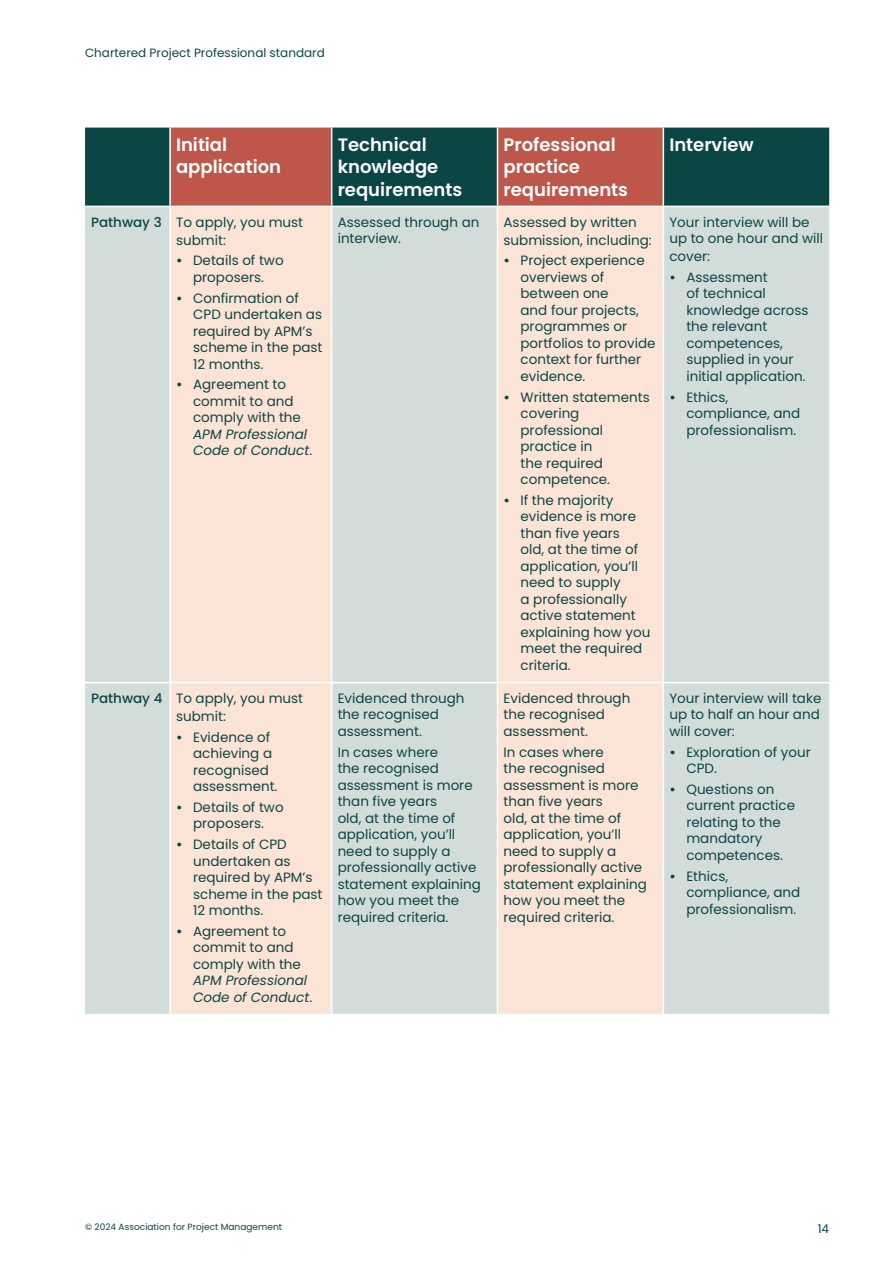
<style>
.page{position:relative;width:893px;height:1263px;background:#fff}
.page>*{position:absolute;margin:0;border:0;box-sizing:border-box;transform-origin:0 0}
.Ahead{font:600 18px/22.5px "Poppins";color:#fff}
.Bullet_point{font:13.5px/16.5px "Poppins";color:#0a4644}
.Body_copy{font:13.5px/16.5px "Poppins";color:#0a4644}
.Body_copy-2{font:500 13.5px "Poppins";color:#0a4644}
.t1{font:12px "Poppins";color:#0a4644}
.t2{font:9px "Poppins";color:#0a4644}
.s1{font-weight:600}
.s2{font-style:italic}
</style>
<div class="page">
<div style="left:85px;top:128px;width:744px;height:78px;background:#0a4644"></div>
<svg style="left:171px;top:128px;width:492px;height:78px;background:#825249"></svg>
<div style="left:85px;top:207px;width:744px;height:807px;background:#d2ddda"></div>
<svg style="left:171px;top:207px;width:492px;height:807px;background:#eae1d7"></svg>
<hr style="left:169px;top:128px;width:2px;height:78px;background:#fff">
<hr style="left:331px;top:128px;width:1px;height:78px;background:#fff">
<hr style="left:497px;top:128px;width:1px;height:78px;background:#fff">
<hr style="left:663px;top:128px;width:1px;height:78px;background:#fff">
<hr style="left:169px;top:207px;width:2px;height:475px;background:#fff">
<hr style="left:331px;top:207px;width:1px;height:475px;background:#fff">
<hr style="left:497px;top:207px;width:1px;height:475px;background:#fff">
<hr style="left:663px;top:207px;width:1px;height:475px;background:#fff">
<hr style="left:85px;top:682px;width:85px;height:1px;background:#fff">
<hr style="left:170px;top:682px;width:162px;height:1px;background:#fff">
<hr style="left:169px;top:683px;width:2px;height:331px;background:#fff">
<hr style="left:332px;top:682px;width:165px;height:1px;background:#fff">
<hr style="left:331px;top:683px;width:1px;height:331px;background:#fff">
<hr style="left:497px;top:682px;width:166px;height:1px;background:#fff">
<hr style="left:497px;top:683px;width:1px;height:331px;background:#fff">
<hr style="left:663px;top:682px;width:166px;height:1px;background:#fff">
<hr style="left:663px;top:683px;width:1px;height:331px;background:#fff">
<p class="t1" style="left:85px;top:46px;width:241px">Chartered Project Professional standard</p>
<p class="Ahead" style="left:176px;top:133px;width:107px">Initial application</p>
<p class="Ahead" style="left:338px;top:133px;width:126px">Technical knowledge requirements</p>
<p class="Ahead" style="left:503px;top:133px;width:126px">Professional practice requirements</p>
<p class="Ahead" style="left:669px;top:133px;width:86px">Interview</p>
<p class="Body_copy-2" style="left:91px;top:214px;width:72px">Pathway 3</p>
<p class="Body_copy" style="left:176px;top:213px;width:129px;line-height:18px">To apply, you must submit:</p>
<p class="Bullet_point" style="left:176px;top:252px;width:109px;text-align:center"><span class="s1">•</span> Details of two proposers.</p>
<p class="Bullet_point" style="left:193px;top:290px;width:131px;text-indent:-17px"><span class="s1">•</span> Confirmation of<br>CPD undertaken as required by APM’s scheme in the past<br>12 months.</p>
<p class="Bullet_point" style="left:193px;top:376px;width:121px;text-indent:-17px"><span class="s1">•</span> Agreement to commit to and comply with the<br><span class="s2">APM Professional<br>Code of Conduct</span>.</p>
<p class="Body_copy-2" style="left:91px;top:690px;width:73px">Pathway 4</p>
<p class="Body_copy" style="left:176px;top:689px;width:129px;line-height:18px">To apply, you must submit:</p>
<p class="Bullet_point" style="left:193px;top:729px;width:86px;text-indent:-17px"><span class="s1">•</span> Evidence of achieving a recognised assessment.</p>
<p class="Bullet_point" style="left:176px;top:799px;width:109px;text-align:center"><span class="s1">•</span> Details of two proposers.</p>
<p class="Bullet_point" style="left:193px;top:836px;width:131px;text-indent:-17px"><span class="s1">•</span> Details of CPD undertaken as required by APM’s scheme in the past<br>12 months.</p>
<p class="Bullet_point" style="left:193px;top:923px;width:121px;text-indent:-17px"><span class="s1">•</span> Agreement to commit to and comply with the<br><span class="s2">APM Professional<br>Code of Conduct</span>.</p>
<p class="Body_copy" style="left:338px;top:214px;width:143px">Assessed through an interview.</p>
<p class="Body_copy" style="left:503px;top:213px;width:150px;line-height:18px">Assessed by written submission, including:</p>
<p class="Bullet_point" style="left:520px;top:252px;width:137px;text-indent:-17px"><span class="s1">•</span> Project experience overviews of between one<br>and four projects, programmes or portfolios to provide context for further evidence.</p>
<p class="Bullet_point" style="left:520px;top:389px;width:131px;text-indent:-17px"><span class="s1">•</span> Written statements covering professional practice in<br>the required competence.</p>
<p class="Bullet_point" style="left:520px;top:492px;width:131px;text-indent:-17px"><span class="s1">•</span> If the majority evidence is more than five years<br>old, at the time of application, you’ll need to supply<br>a professionally active statement explaining how you meet the required criteria.</p>
<p class="Body_copy" style="left:338px;top:690px;width:128px">Evidenced through the recognised assessment.</p>
<p class="Body_copy" style="left:338px;top:744px;width:145px">In cases where<br>the recognised assessment is more than five years<br>old, at the time of application, you’ll need to supply a professionally active statement explaining how you meet the required criteria.</p>
<p class="Body_copy" style="left:503px;top:690px;width:128px">Evidenced through the recognised assessment.</p>
<p class="Body_copy" style="left:503px;top:744px;width:145px">In cases where<br>the recognised assessment is more than five years<br>old, at the time of application, you’ll need to supply a professionally active statement explaining how you meet the required criteria.</p>
<p class="Body_copy" style="left:669px;top:214px;width:155px">Your interview will be up to one hour and will</p>
<p class="Body_copy" style="left:669px;top:248px;width:42px">cover:</p>
<p class="Bullet_point" style="left:686px;top:269px;width:124px;text-indent:-17px"><span class="s1">•</span> Assessment<br>of technical knowledge across the relevant competences, supplied in your initial application.</p>
<p class="Bullet_point" style="left:686px;top:389px;width:116px;text-indent:-17px"><span class="s1">•</span> Ethics, compliance, and professionalism.</p>
<p class="Body_copy" style="left:669px;top:690px;width:154px;text-align:justify">Your interview will take up to half an hour and will cover:</p>
<p class="Bullet_point" style="left:686px;top:744px;width:126px;text-indent:-17px"><span class="s1">•</span> Exploration of your<br>CPD.</p>
<p class="Bullet_point" style="left:686px;top:781px;width:110px;text-indent:-17px"><span class="s1">•</span> Questions on current practice relating to the mandatory competences.</p>
<p class="Bullet_point" style="left:686px;top:868px;width:116px;text-indent:-17px"><span class="s1">•</span> Ethics, compliance, and professionalism.</p>
<p class="t2" style="left:85px;top:1221px;width:198px">© 2024 Association for Project Management</p>
<p class="t1" style="left:818px;top:1222px;width:13px">14</p>
</div>
